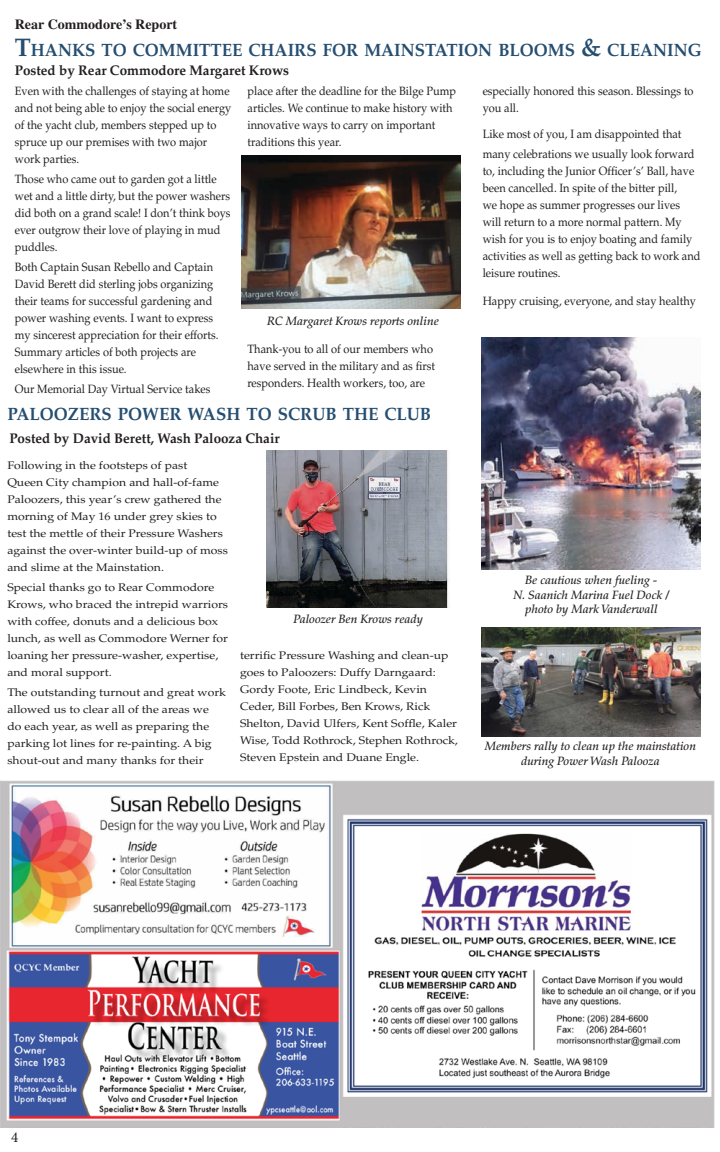
<style>
.page{position:relative;width:720px;height:1152px;background:#fff}
.page>*{position:absolute;margin:0;border:0;box-sizing:border-box;transform-origin:0 0}
.t1{font:700 17.8px "Palatino LT Std";color:#264e70;scale:.95 1}
.t2{font:15px "Minion Pro";color:#231f20}
.t3{font:700 14px "Palatino LT Std";color:#231f20;scale:.96 1}
.t4{font:700 14px "Times LT Std";color:#231f20}
.t5{font:12px/17px "Palatino LT Std";color:#231f20;scale:.92 1}
.t6{font:italic 500 12px/14.4px "Palatino LT Std";color:#231f20;text-align:center}
.t7{font:11px/17px "Palatino LT Std";color:#231f20;scale:1.11 1}
.s1{font-size:25.5px}
</style>
<div class="page">
<img style="left:482px;top:338px;width:218px;height:232px">
<img style="left:482px;top:628px;width:219px;height:108px">
<img style="left:241px;top:155px;width:219px;height:153px">
<img style="left:267px;top:451px;width:182px;height:157px">
<img style="left:0;top:781px;width:715px;height:347px">
<p class="t4" style="left:15px;top:16px;width:164px">Rear Commodore’s Report</p>
<h1 class="t1" style="left:15px;top:40px;width:723px"><span class="s1">T</span>HANKS TO COMMITTEE CHAIRS FOR MAINSTATION BLOOMS <span class="s1">&amp;</span> CLEANING</h1>
<p class="t3" style="left:15px;top:62px;width:287px">Posted by Rear Commodore Margaret Krows</p>
<p class="t5" style="left:15px;top:83px;width:237px">Even with the challenges of staying at home and not being able to enjoy the social energy of the yacht club, members stepped up to spruce up our premises with two major work parties.</p>
<p class="t5" style="left:15px;top:171px;width:236px">Those who came out to garden got a little wet and a little dirty, but the power washers did both on a grand scale! I don’t think boys ever outgrow their love of playing in mud puddles.</p>
<p class="t5" style="left:15px;top:258px;width:223px">Both Captain Susan Rebello and Captain David Berett did sterling jobs organizing their teams for successful gardening and power washing events. I want to express my sincerest appreciation for their efforts.<br>Summary articles of both projects are elsewhere in this issue.</p>
<p class="t5" style="left:15px;top:380px;width:214px">Our Memorial Day Virtual Service takes</p>
<p class="t5" style="left:247px;top:83px;width:228px">place after the deadline for the Bilge Pump articles. We continue to make history with innovative ways to carry on important traditions this year.</p>
<p class="t6" style="left:267px;top:314px;width:173px">RC Margaret Krows reports online</p>
<p class="t5" style="left:247px;top:341px;width:205px">Thank-you to all of our members who have served in the military and as first responders. Health workers, too, are</p>
<h1 class="t1" style="left:7px;top:404px;width:448px">PALOOZERS POWER WASH TO SCRUB THE CLUB</h1>
<p class="t3" style="left:9px;top:430px;width:283px">Posted by David Berett, Wash Palooza Chair</p>
<p class="t7" style="left:7px;top:457px;width:200px">Following in the footsteps of past<br>Queen City champion and hall-of-fame Paloozers, this year’s crew gathered the morning of May 16 under grey skies to test the mettle of their Pressure Washers against the over-winter build-up of moss and slime at the Mainstation.</p>
<p class="t7" style="left:7px;top:579px;width:200px">Special thanks go to Rear Commodore Krows, who braced the intrepid warriors with coffee, donuts and a delicious box lunch, as well as Commodore Werner for loaning her pressure-washer, expertise, and moral support.</p>
<p class="t7" style="left:7px;top:684px;width:199px">The outstanding turnout and great work allowed us to clear all of the areas we<br>do each year, as well as preparing the parking lot lines for re-painting. A big shout-out and many thanks for their</p>
<p class="t6" style="left:294px;top:612px;width:131px">Paloozer Ben Krows ready</p>
<p class="t7" style="left:240px;top:647px;width:198px">terrific Pressure Washing and clean-up goes to Paloozers: Duffy Darngaard:<br>Gordy Foote, Eric Lindbeck, Kevin Ceder, Bill Forbes, Ben Krows, Rick Shelton, David Ulfers, Kent Soffle, Kaler Wise, Todd Rothrock, Stephen Rothrock, Steven Epstein and Duane Engle.</p>
<p class="t5" style="left:483px;top:83px;width:231px">especially honored this season. Blessings to you all.</p>
<p class="t5" style="left:483px;top:124px;width:232px;line-height:19.8px">Like most of you, I am disappointed that many celebrations we usually look forward</p>
<p class="t5" style="left:483px;top:162px;width:238px">to, including the Junior Officer’s’ Ball, have been cancelled. In spite of the bitter pill,<br>we hope as summer progresses our lives will return to a more normal pattern. My wish for you is to enjoy boating and family activities as well as getting back to work and leisure routines.</p>
<p class="t5" style="left:483px;top:292px;width:233px">Happy cruising, everyone, and stay healthy</p>
<p class="t6" style="left:513px;top:573px;width:157px">Be cautious when fueling -<br>N. Saanich Marina Fuel Dock / photo by Mark Vanderwall</p>
<p class="t6" style="left:485px;top:739px;width:213px">Members rally to clean up the mainstation during Power Wash Palooza</p>
<p class="t2" style="left:11px;top:1128px;width:9px">4</p>
</div>
